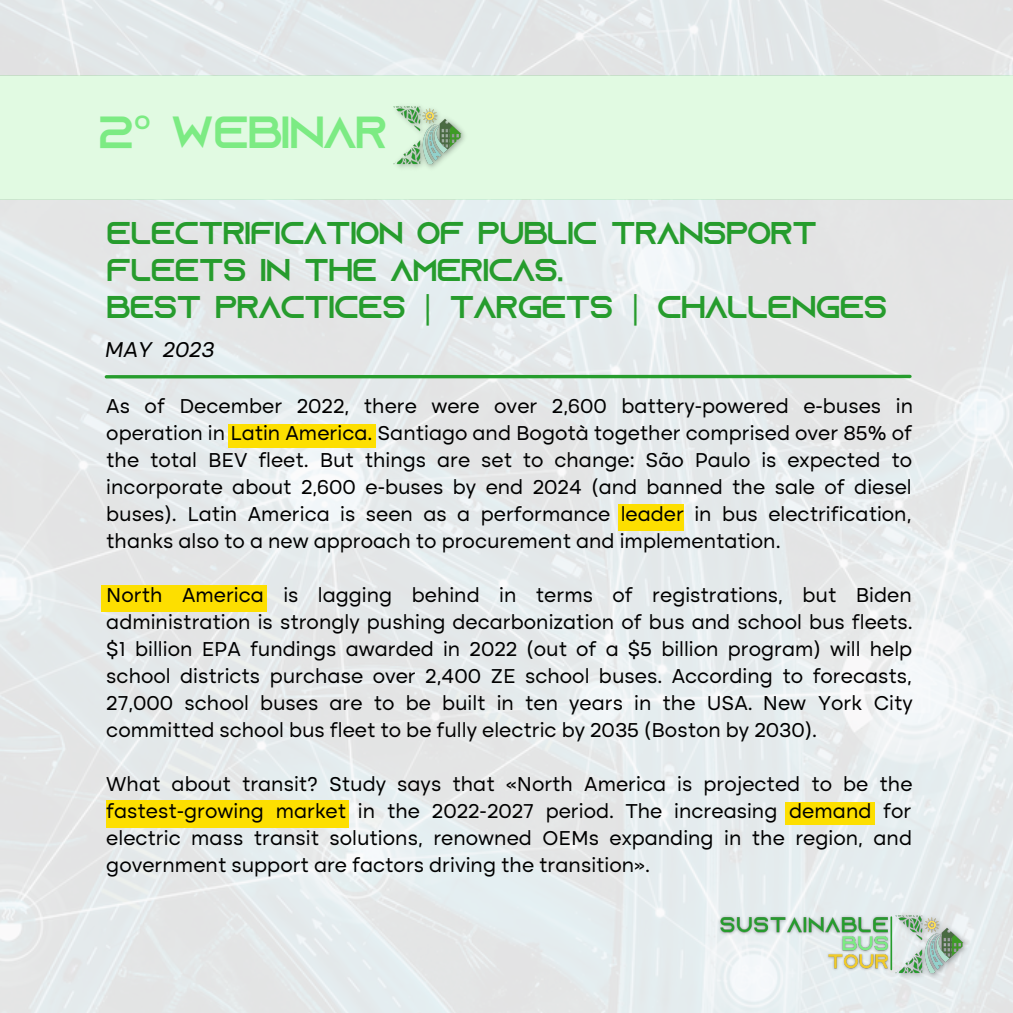
<style>
.page{position:relative;width:1013px;height:1013px;background:#fff}
.page>*{position:absolute;margin:0;border:0;box-sizing:border-box;transform-origin:0 0}
.t1{font:45px "Azonix";letter-spacing:-.035em;color:#7ceb83}
.t2{font:31.5px/37.1px "Azonix";letter-spacing:-.035em;color:#269c2d}
.t3{font:italic 21.6px "Altone Trial";color:#000}
.t4{font:20.25px/27px "Altone Trial";color:#000;text-align:justify}
.s1{font-family:"Noto Sans"}
</style>
<div class="page">
<img style="left:0;top:200px;width:1012px;height:812px">
<div style="left:228px;top:424px;width:147px;height:24px;background:#fddf00"></div>
<div style="left:618px;top:504px;width:65px;height:26px;background:#fddf00"></div>
<div style="left:101px;top:585px;width:165px;height:26px;background:#fddf00"></div>
<div style="left:785px;top:802px;width:89px;height:23px;background:#fddf00"></div>
<div style="left:106px;top:800px;width:242px;height:27px;background:#fddf00"></div>
<div style="left:0;top:75px;width:1012px;height:125px;background:#e1fae2"></div>
<img style="left:393px;top:106px;width:72px;height:62px">
<img style="left:893px;top:910px;width:77px;height:71px">
<img style="left:836px;top:943px;width:57px;height:6px">
<img style="left:714px;top:912px;width:180px;height:31px">
<img style="left:822px;top:949px;width:71px;height:30px">
<hr style="left:106px;top:375px;width:804px;height:3px;background:#269c2d">
<img style="left:0;top:0;width:1012px;height:75px">
<h1 class="t1" style="left:98px;top:114px;width:291px">2<span class="s1">°</span> WEBINAR</h1>
<h2 class="t2" style="left:106px;top:218px;width:782px">ELECTRIFICATION OF PUBLIC TRANSPORT<br>FLEETS IN THE AMERICAS.<br>BEST PRACTICES <span class="s1">|</span> TARGETS <span class="s1">|</span> CHALLENGES</h2>
<p class="t3" style="left:105px;top:340px;width:111px">MAY 2023</p>
<p class="t4" style="left:106px;top:394px;width:808px">As of December 2022, there were over 2,600 battery-powered e-buses in operation in Latin America. Santiago and Bogotà together comprised over 85% of the total BEV fleet. But things are set to change: São Paulo is expected to incorporate about 2,600 e-buses by end 2024 (and banned the sale of diesel buses). Latin America is seen as a performance leader in bus electrification, thanks also to a new approach to procurement and implementation.</p>
<p class="t4" style="left:106px;top:583px;width:808px">North America is lagging behind in terms of registrations, but Biden administration is strongly pushing decarbonization of bus and school bus fleets. $1 billion EPA fundings awarded in 2022 (out of a $5 billion program) will help school districts purchase over 2,400 ZE school buses. According to forecasts, 27,000 school buses are to be built in ten years in the USA. New York City committed school bus fleet to be fully electric by 2035 (Boston by 2030).</p>
<p class="t4" style="left:106px;top:772px;width:807px">What about transit? Study says that «North America is projected to be the fastest-growing market in the 2022-2027 period. The increasing demand for electric mass transit solutions, renowned OEMs expanding in the region, and government support are factors driving the transition».</p>
</div>
